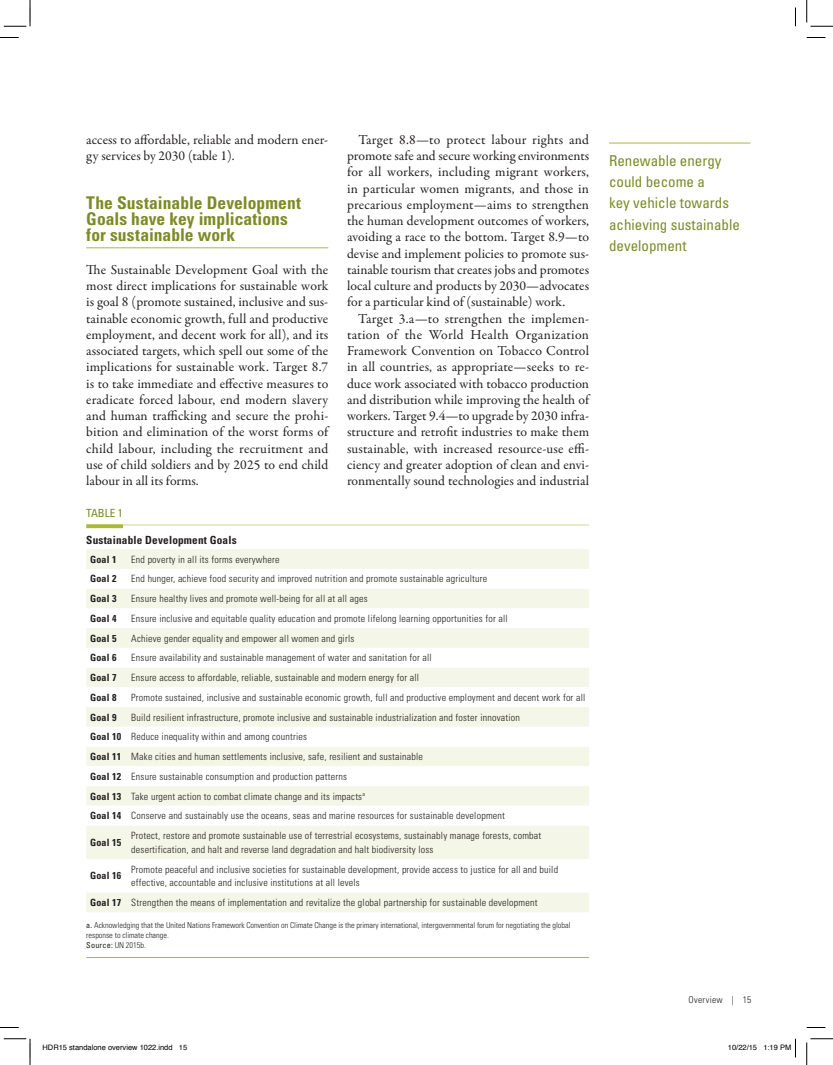
<style>
.page{position:relative;width:833px;height:1065px;background:#fff}
.page>*{position:absolute;margin:0;border:0;box-sizing:border-box;transform-origin:0 0}
.t1{font:700 condensed 17.5px/16.2px "Univers LT Std";letter-spacing:.005em;color:#7c8b26}
.t2{font:condensed 15px/21.2px "Univers LT Std";color:#7c8b26}
.t3{font:13.75px/16.2px "Garamond Premr Pro";color:#231f20}
.t4{font:13.75px "Garamond Premr Pro";letter-spacing:.02em;color:#231f20}
.t5{font:700 condensed 11.25px "Univers LT Std";letter-spacing:.015em;color:#231f20}
.t6{font:condensed 11.25px "Univers LT Std";color:#7c8b26}
.t7{font:300 condensed 10px/19.8px "Univers LT Std";letter-spacing:.02em;color:#231f20}
.t8{font:700 condensed 10px "Univers LT Std";letter-spacing:.02em;color:#231f20}
.t9{font:300 condensed 9.38px "Univers LT Std";letter-spacing:.035em;color:#231f20}
.t10{font:300 condensed 8.12px/10px "Univers LT Std";color:#231f20}
.t11{font:7.5px "Helvetica";color:#000}
.s1{font-weight:700}
.s2{font-weight:400}
</style>
<div class="page">
<hr style="left:86px;top:248px;width:242px;height:1px;background:#aab938">
<hr style="left:86px;top:524px;width:503px;height:2px;background:#d9dea9">
<svg style="left:86px;top:524px;width:37px;height:4px"></svg>
<hr style="left:86px;top:957px;width:503px;height:1px;background:#aab938">
<div style="left:86px;top:549px;width:503px;height:363px;background:#f4f6e7"></div>
<svg style="left:86px;top:569px;width:503px;height:323px"></svg>
<hr style="left:609px;top:143px;width:141px;height:1px;background:#aab938">
<svg style="left:0;top:37px;width:19px;height:1px"></svg>
<svg style="left:806px;top:37px;width:19px;height:1px"></svg>
<svg style="left:0;top:1027px;width:19px;height:1px"></svg>
<svg style="left:806px;top:1027px;width:19px;height:1px"></svg>
<svg style="left:795px;top:8px;width:1px;height:18px"></svg>
<svg style="left:4px;top:0;width:27px;height:27px"></svg>
<svg style="left:4px;top:1039px;width:27px;height:26px"></svg>
<svg style="left:806px;top:0;width:26px;height:27px"></svg>
<svg style="left:806px;top:1039px;width:26px;height:26px"></svg>
<svg style="left:795px;top:1039px;width:1px;height:19px"></svg>
<p class="t3" style="left:86px;top:132px;width:243px">access to affordable, reliable and modern ener&shy;gy services by 2030 (table 1).</p>
<p class="t1" style="left:86px;top:194px;width:216px">The Sustainable Development<br>Goals have key implications for sustainable work</p>
<p class="t3" style="left:86px;top:262px;width:243px;text-align:justify">The Sustainable Development Goal with the most direct implications for sustainable work is goal 8 (promote sustained, inclusive and sus&shy;tainable economic growth, full and productive employment, and decent work for all), and its associated targets, which spell out some of the implications for sustainable work. Target 8.7 is to take immediate and effective measures to eradicate forced labour, end modern slavery and human trafficking and secure the prohi&shy;bition and elimination of the worst forms of child labour, including the recruitment and use of child soldiers and by 2025 to end child labour in all its forms.</p>
<p class="t3" style="left:358px;top:132px;width:232px">Target 8.8—to protect labour rights and</p>
<p class="t3" style="left:347px;top:148px;width:243px">promote safe and secure working environments</p>
<p class="t3" style="left:347px;top:164px;width:243px">for all workers, including migrant workers,</p>
<p class="t3" style="left:347px;top:180px;width:243px">in particular women migrants, and those in</p>
<p class="t3" style="left:347px;top:197px;width:243px">precarious employment—aims to strengthen</p>
<p class="t3" style="left:347px;top:213px;width:243px">the human development outcomes of workers,</p>
<p class="t3" style="left:347px;top:229px;width:243px">avoiding a race to the bottom. Target 8.9—to</p>
<p class="t3" style="left:347px;top:245px;width:243px">devise and implement policies to promote sus-</p>
<p class="t3" style="left:347px;top:262px;width:243px">tainable tourism that creates jobs and promotes</p>
<p class="t3" style="left:347px;top:278px;width:243px">local culture and products by 2030—advocates</p>
<p class="t3" style="left:347px;top:294px;width:220px">for a particular kind of (sustainable) work.</p>
<p class="t3" style="left:358px;top:310px;width:232px">Target 3.a—to strengthen the implemen-</p>
<p class="t4" style="left:347px;top:326px;width:243px">tation of the World Health Organization</p>
<p class="t3" style="left:347px;top:343px;width:243px">Framework Convention on Tobacco Control</p>
<p class="t3" style="left:347px;top:359px;width:243px">in all countries, as appropriate—seeks to re-</p>
<p class="t3" style="left:347px;top:375px;width:243px">duce work associated with tobacco production</p>
<p class="t3" style="left:347px;top:392px;width:243px">and distribution while improving the health of</p>
<p class="t3" style="left:347px;top:408px;width:243px">workers. Target 9.4—to upgrade by 2030 infra-</p>
<p class="t3" style="left:347px;top:424px;width:243px">structure and retrofit industries to make them</p>
<p class="t3" style="left:347px;top:440px;width:243px">sustainable, with increased resource-use effi-</p>
<p class="t3" style="left:347px;top:457px;width:243px">ciency and greater adoption of clean and envi-</p>
<p class="t3" style="left:347px;top:473px;width:243px">ronmentally sound technologies and industrial</p>
<p class="t6" style="left:86px;top:506px;width:38px">TABLE 1</p>
<p class="t5" style="left:86px;top:533px;width:152px">Sustainable Development Goals</p>
<p class="t8" style="left:90px;top:553px;width:28px">Goal 1</p>
<p class="t7" style="left:131px;top:549px;width:150px">End poverty in all its forms everywhere</p>
<p class="t8" style="left:90px;top:573px;width:28px">Goal 2</p>
<p class="t7" style="left:131px;top:569px;width:357px">End hunger, achieve food security and improved nutrition and promote sustainable agriculture</p>
<p class="t8" style="left:90px;top:592px;width:28px">Goal 3</p>
<p class="t7" style="left:131px;top:589px;width:238px">Ensure healthy lives and promote well-being for all at all ages</p>
<p class="t8" style="left:90px;top:612px;width:28px">Goal 4</p>
<p class="t7" style="left:131px;top:608px;width:378px">Ensure inclusive and equitable quality education and promote lifelong learning opportunities for all</p>
<p class="t8" style="left:90px;top:632px;width:28px">Goal 5</p>
<p class="t7" style="left:131px;top:628px;width:224px">Achieve gender equality and empower all women and girls</p>
<p class="t8" style="left:90px;top:652px;width:28px">Goal 6</p>
<p class="t7" style="left:131px;top:648px;width:302px">Ensure availability and sustainable management of water and sanitation for all</p>
<p class="t8" style="left:90px;top:671px;width:28px">Goal 7</p>
<p class="t7" style="left:131px;top:668px;width:289px">Ensure access to affordable, reliable, sustainable and modern energy for all</p>
<p class="t8" style="left:90px;top:691px;width:28px">Goal 8</p>
<p class="t7" style="left:131px;top:687px;width:455px">Promote sustained, inclusive and sustainable economic growth, full and productive employment and decent work for all</p>
<p class="t8" style="left:90px;top:711px;width:28px">Goal 9</p>
<p class="t7" style="left:90px;top:707px;width:431px;text-indent:41px">Build resilient infrastructure, promote inclusive and sustainable industrialization and foster innovation <span class="s1">Goal 10</span> Reduce inequality within and among countries<br><span class="s1">Goal 11</span> Make cities and human settlements inclusive, safe, resilient and sustainable<br><span class="s1">Goal 12</span> Ensure sustainable consumption and production patterns<br><span class="s1">Goal 13</span> Take urgent action to combat climate change and its impacts<sup>a<br></sup><span class="s1">Goal 14</span> Conserve and sustainably use the oceans, seas and marine resources for sustainable development</p>
<p class="t8" style="left:90px;top:836px;width:33px">Goal 15</p>
<p class="t7" style="left:131px;top:829px;width:411px;line-height:13.8px">Protect, restore and promote sustainable use of terrestrial ecosystems, sustainably manage forests, combat desertification, and halt and reverse land degradation and halt biodiversity loss</p>
<p class="t8" style="left:90px;top:870px;width:33px">Goal 16</p>
<p class="t7" style="left:131px;top:862px;width:428px;line-height:13.8px">Promote peaceful and inclusive societies for sustainable development, provide access to justice for all and build effective, accountable and inclusive institutions at all levels</p>
<p class="t7" style="left:90px;top:893px;width:449px"><span class="s1">Goal 17</span> Strengthen the means of implementation and revitalize the global partnership for sustainable development</p>
<p class="t10" style="left:86px;top:921px;width:485px"><span class="s2">a.</span> Acknowledging that the United Nations Framework Convention on Climate Change is the primary international, intergovernmental forum for negotiating the global response to climate change.<br><span class="s2">Source:</span> UN 2015b.</p>
<p class="t2" style="left:609px;top:150px;width:132px">Renewable energy could become a<br>key vehicle towards achieving sustainable development</p>
<p class="t9" style="left:688px;top:994px;width:64px">Overview | 15</p>
<p class="t11" style="left:42px;top:1042px;width:146px">HDR15 standalone overview 1022.indd 15</p>
<p class="t11" style="left:728px;top:1042px;width:65px">10/22/15 1:19 PM</p>
</div>
